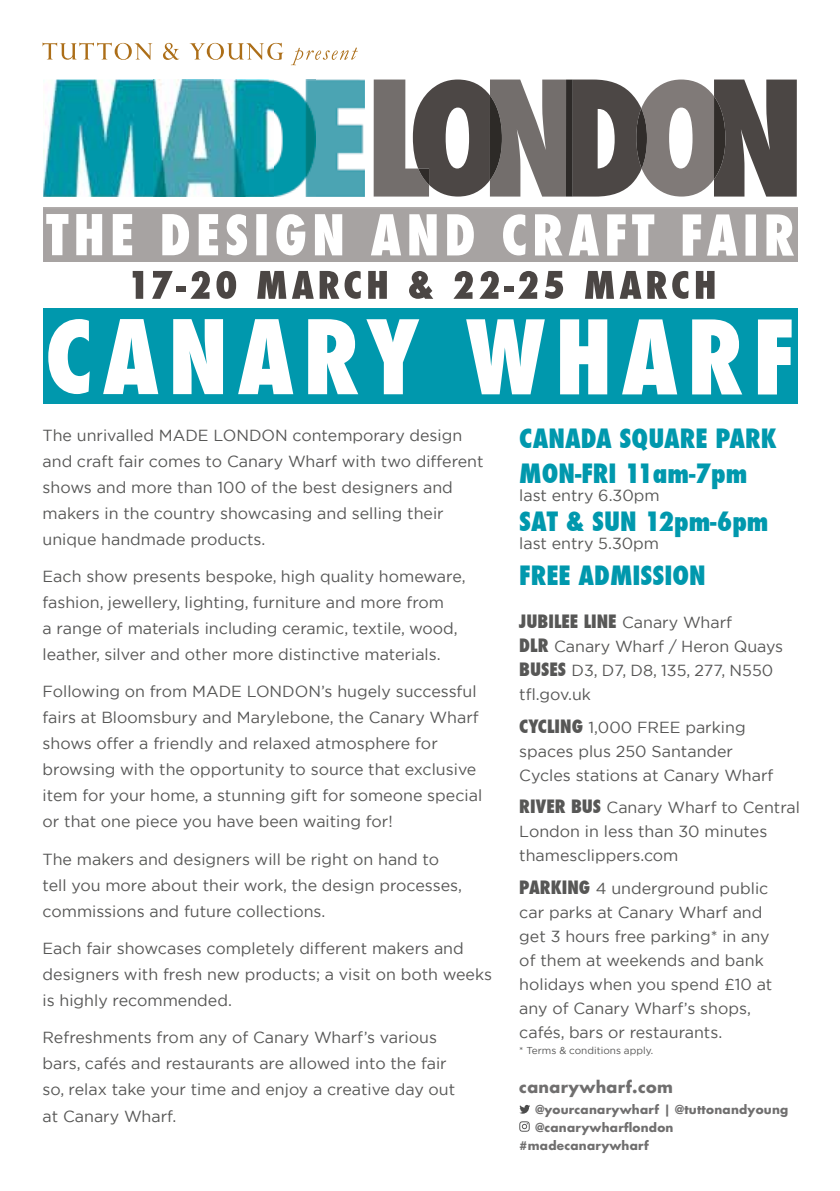
<style>
.page{position:relative;width:840px;height:1191px;background:#fff}
.page>*{position:absolute;margin:0;border:0;box-sizing:border-box;transform-origin:0 0}
.t1{font:800 condensed 26px/35.6px "Futura";color:#0098ad}
.t2{font:800 condensed 18px "Futura";color:#575756}
.t3{font:16px/26px "Gotham";color:#575756}
.t4{font:700 16px "Futura CE";letter-spacing:.02em;color:#706f6f}
.t5{font:700 12px "Futura CE";letter-spacing:.02em;color:#706f6f}
.t6{font:10px "Gotham";color:#575756}
.s1{font-family:"Gotham";font-weight:400;font-stretch:normal;font-size:16px}
.s2{font-family:"Futura";font-weight:800;font-stretch:condensed;font-size:18px}
</style>
<div class="page">
<div style="left:43px;top:309px;width:754px;height:95px;background:#0098ad"></div>
<svg style="left:48px;top:319px;width:42px;height:75px"></svg>
<svg style="left:103px;top:319px;width:55px;height:75px"></svg>
<svg style="left:173px;top:319px;width:50px;height:75px;background:#dbf0f3"></svg>
<svg style="left:238px;top:319px;width:55px;height:75px"></svg>
<svg style="left:308px;top:319px;width:50px;height:75px"></svg>
<svg style="left:366px;top:319px;width:53px;height:75px"></svg>
<svg style="left:466px;top:319px;width:78px;height:75px"></svg>
<svg style="left:560px;top:319px;width:47px;height:75px;background:#d8eff2"></svg>
<svg style="left:622px;top:319px;width:54px;height:75px"></svg>
<svg style="left:692px;top:319px;width:49px;height:75px"></svg>
<svg style="left:757px;top:319px;width:34px;height:75px"></svg>
<svg style="left:133px;top:271px;width:10px;height:28px"></svg>
<svg style="left:152px;top:271px;width:21px;height:28px"></svg>
<div style="left:176px;top:286px;width:9px;height:5px;background:#4b4644"></div>
<svg style="left:190px;top:271px;width:20px;height:28px"></svg>
<svg style="left:216px;top:271px;width:20px;height:28px"></svg>
<svg style="left:257px;top:271px;width:29px;height:28px"></svg>
<svg style="left:292px;top:271px;width:21px;height:28px"></svg>
<svg style="left:319px;top:271px;width:42px;height:28px"></svg>
<svg style="left:368px;top:271px;width:18px;height:28px"></svg>
<svg style="left:409px;top:271px;width:24px;height:28px"></svg>
<svg style="left:453px;top:271px;width:19px;height:28px"></svg>
<svg style="left:479px;top:271px;width:19px;height:28px"></svg>
<div style="left:504px;top:286px;width:9px;height:5px;background:#4b4644"></div>
<svg style="left:518px;top:271px;width:19px;height:28px"></svg>
<svg style="left:544px;top:271px;width:18px;height:28px"></svg>
<svg style="left:585px;top:271px;width:28px;height:28px"></svg>
<svg style="left:619px;top:271px;width:22px;height:28px"></svg>
<svg style="left:647px;top:271px;width:41px;height:28px"></svg>
<svg style="left:695px;top:271px;width:19px;height:28px"></svg>
<div style="left:43px;top:208px;width:754px;height:54px;background:#a7a3a2"></div>
<svg style="left:46px;top:214px;width:22px;height:41px"></svg>
<svg style="left:76px;top:214px;width:26px;height:41px"></svg>
<svg style="left:113px;top:214px;width:19px;height:41px"></svg>
<svg style="left:162px;top:214px;width:27px;height:41px"></svg>
<svg style="left:198px;top:214px;width:20px;height:41px"></svg>
<svg style="left:226px;top:214px;width:21px;height:41px"></svg>
<div style="left:256px;top:214px;width:10px;height:41px;background:#fff"></div>
<svg style="left:276px;top:214px;width:29px;height:41px"></svg>
<svg style="left:315px;top:214px;width:27px;height:41px"></svg>
<svg style="left:370px;top:214px;width:31px;height:41px"></svg>
<svg style="left:409px;top:214px;width:27px;height:41px"></svg>
<svg style="left:447px;top:214px;width:26px;height:41px"></svg>
<svg style="left:502px;top:214px;width:23px;height:41px"></svg>
<svg style="left:534px;top:214px;width:28px;height:41px"></svg>
<svg style="left:568px;top:214px;width:30px;height:41px"></svg>
<svg style="left:606px;top:214px;width:19px;height:41px"></svg>
<svg style="left:631px;top:214px;width:23px;height:41px"></svg>
<svg style="left:682px;top:214px;width:18px;height:42px"></svg>
<svg style="left:706px;top:214px;width:30px;height:42px"></svg>
<div style="left:745px;top:214px;width:10px;height:42px;background:#fff"></div>
<svg style="left:766px;top:214px;width:27px;height:42px"></svg>
<svg style="left:43px;top:43px;width:109px;height:17px"></svg>
<svg style="left:163px;top:43px;width:16px;height:17px"></svg>
<svg style="left:189px;top:43px;width:94px;height:17px"></svg>
<svg style="left:291px;top:48px;width:66px;height:17px"></svg>
<img style="left:315px;top:80px;width:50px;height:117px">
<img style="left:43px;top:80px;width:111px;height:117px">
<img style="left:154px;top:80px;width:161px;height:117px">
<svg style="left:373px;top:80px;width:423px;height:117px"></svg>
<svg style="left:519px;top:1104px;width:11px;height:9px"></svg>
<svg style="left:519px;top:1121px;width:10px;height:10px"></svg>
<p class="t3" style="left:43px;top:421px;width:442px">The unrivalled MADE LONDON contemporary design and craft fair comes to Canary Wharf with two different shows and more than 100 of the best designers and makers in the country showcasing and selling their unique handmade products.</p>
<p class="t3" style="left:43px;top:563px;width:424px">Each show presents bespoke, high quality homeware, fashion, jewellery, lighting, furniture and more from<br>a range of materials including ceramic, textile, wood, leather, silver and other more distinctive materials.</p>
<p class="t3" style="left:43px;top:678px;width:441px">Following on from MADE LONDON’s hugely successful fairs at Bloomsbury and Marylebone, the Canary Wharf shows offer a friendly and relaxed atmosphere for browsing with the opportunity to source that exclusive item for your home, a stunning gift for someone special or that one piece you have been waiting for!</p>
<p class="t3" style="left:43px;top:845px;width:421px">The makers and designers will be right on hand to tell you more about their work, the design processes, commissions and future collections.</p>
<p class="t3" style="left:43px;top:935px;width:451px">Each fair showcases completely different makers and designers with fresh new products; a visit on both weeks is highly recommended.</p>
<p class="t3" style="left:43px;top:1024px;width:414px">Refreshments from any of Canary Wharf’s various bars, cafés and restaurants are allowed into the fair so, relax take your time and enjoy a creative day out at Canary Wharf.</p>
<h1 class="t1" style="left:519px;top:420px;width:259px">CANADA SQUARE PARK<br>MON-FRI 11am-7pm</h1>
<p class="t3" style="left:519px;top:482px;width:142px">last entry 6.30pm</p>
<h1 class="t1" style="left:519px;top:504px;width:250px">SAT &amp; SUN 12pm-6pm</h1>
<p class="t3" style="left:519px;top:530px;width:141px">last entry 5.30pm</p>
<h1 class="t1" style="left:519px;top:558px;width:188px">FREE ADMISSION</h1>
<p class="t2" style="left:519px;top:609px;width:214px">JUBILEE LINE <span class="s1">Canary Wharf</span></p>
<p class="t3" style="left:519px;top:634px;width:265px;line-height:24px"><span class="s2">DLR</span> Canary Wharf / Heron Quays<br><span class="s2">BUSES</span> D3, D7, D8, 135, 277, N550 tfl.gov.uk</p>
<p class="t3" style="left:519px;top:714px;width:255px;line-height:24px"><span class="s2">CYCLING</span> 1,000 FREE parking spaces plus 250 Santander<br>Cycles stations at Canary Wharf</p>
<p class="t3" style="left:519px;top:795px;width:282px;line-height:24px"><span class="s2">RIVER BUS</span> Canary Wharf to Central<br>London in less than 30 minutes thamesclippers.com</p>
<p class="t3" style="left:519px;top:875px;width:254px;line-height:24px"><span class="s2">PARKING</span> 4 underground public car parks at Canary Wharf and get 3 hours free parking* in any of them at weekends and bank holidays when you spend £10 at any of Canary Wharf’s shops, cafés, bars or restaurants.</p>
<p class="t6" style="left:519px;top:1044px;width:135px">* Terms &amp; conditions apply.</p>
<p class="t4" style="left:519px;top:1075px;width:155px">canarywharf.com</p>
<p class="t5" style="left:535px;top:1100px;width:254px">@yourcanarywharf | @tuttonandyoung</p>
<p class="t5" style="left:535px;top:1118px;width:140px">@canarywharflondon</p>
<p class="t5" style="left:519px;top:1136px;width:131px">#madecanarywharf</p>
</div>
